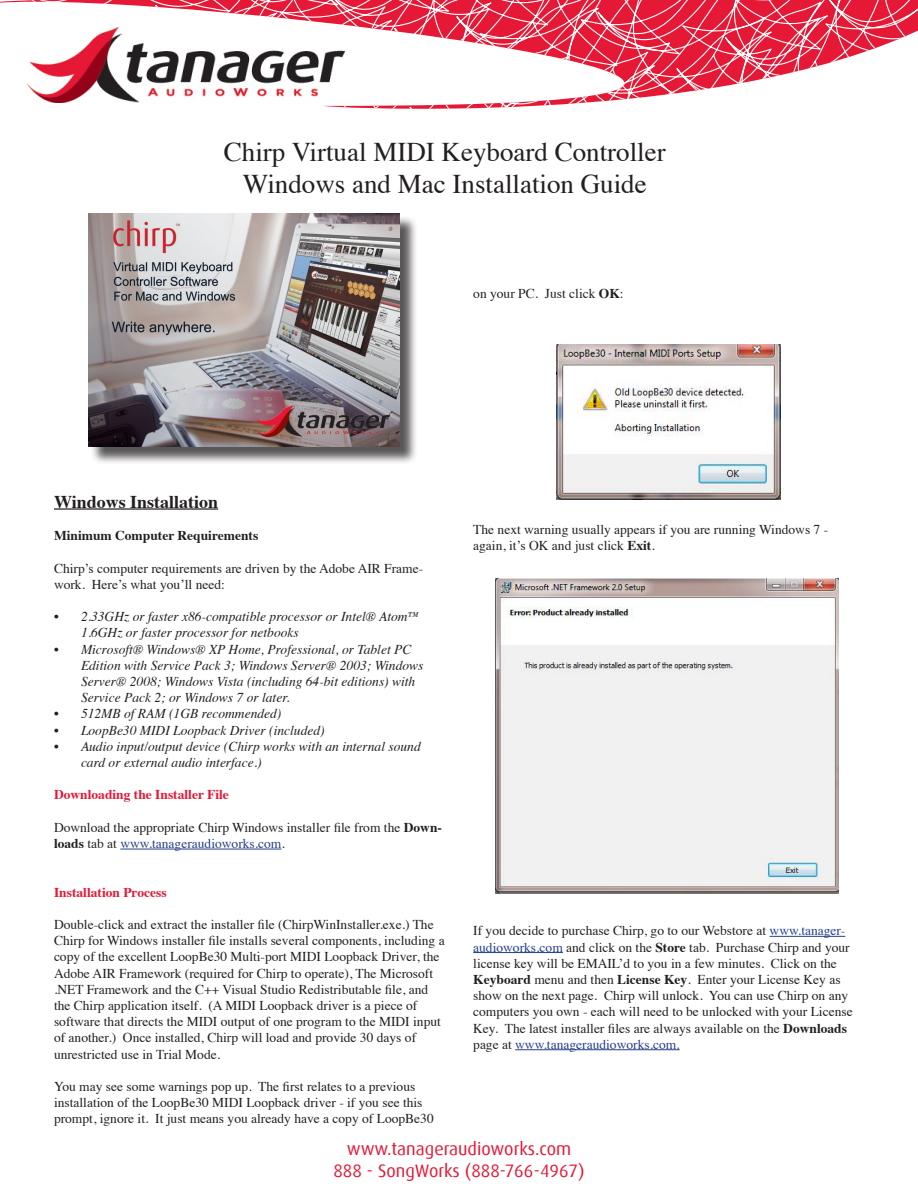
<style>
.page{position:relative;width:918px;height:1188px;background:#fff}
.page>*{position:absolute;margin:0;border:0;box-sizing:border-box;transform-origin:0 0}
.t1{font:27px "Times";color:#231f20}
.t2{font:18px "Dax";color:#e51836}
.t3{font:700 18px "Times";color:#231f20}
.t4{font:13.5px/16.2px "Times";color:#231f20}
.t5{font:italic 13.5px/16.2px "Times";color:#231f20}
.t6{font:700 13.5px "Times";color:#e51836}
.t7{font:700 13.5px "Times";color:#231f20}
.s1{font-weight:700}
.s2{color:#253f8e}
</style>
<div class="page">
<hr style="left:54px;top:508px;width:164px;height:2px;background:#231f20">
<hr style="left:120px;top:849px;width:161px;height:1px;background:#253f8e">
<svg style="left:0;top:0;width:918px;height:109px"></svg>
<img style="left:27px;top:27px;width:318px;height:76px">
<div style="left:90px;top:216px;width:328px;height:249px;background:#231f20;opacity:.75"></div>
<img style="left:88px;top:213px;width:311px;height:234px">
<img style="left:557px;top:344px;width:223px;height:156px">
<img style="left:495px;top:579px;width:344px;height:314px">
<hr style="left:770px;top:936px;width:75px;height:1px;background:#253f8e">
<hr style="left:473px;top:952px;width:90px;height:1px;background:#253f8e">
<hr style="left:515px;top:1049px;width:165px;height:1px;background:#253f8e">
<p class="t1" style="left:224px;top:126px;width:443px">Chirp Virtual MIDI Keyboard Controller</p>
<p class="t1" style="left:243px;top:159px;width:405px">Windows and Mac Installation Guide</p>
<p class="t4" style="left:473px;top:284px;width:152px">on your PC. Just click <span class="s1">OK</span>:</p>
<p class="t3" style="left:54px;top:485px;width:166px">Windows Installation</p>
<p class="t7" style="left:54px;top:523px;width:206px">Minimum Computer Requirements</p>
<p class="t4" style="left:54px;top:559px;width:371px">Chirp’s computer requirements are driven by the Adobe AIR Frame&shy;work. Here’s what you’ll need:</p>
<p class="t5" style="left:81px;top:608px;width:341px;text-indent:-27px">• 2.33GHz or faster x86-compatible processor or Intel® Atom™<br>1.6GHz or faster processor for netbooks</p>
<p class="t5" style="left:81px;top:640px;width:344px;text-indent:-27px">• Microsoft® Windows® XP Home, Professional, or Tablet PC Edition with Service Pack 3; Windows Server® 2003; Windows Server® 2008; Windows Vista (including 64-bit editions) with Service Pack 2; or Windows 7 or later.</p>
<p class="t5" style="left:54px;top:705px;width:229px">• 512MB of RAM (1GB recommended)</p>
<p class="t5" style="left:54px;top:721px;width:272px">• LoopBe30 MIDI Loopback Driver (included)</p>
<p class="t5" style="left:81px;top:737px;width:341px;text-indent:-27px">• Audio input/output device (Chirp works with an internal sound card or external audio interface.)</p>
<p class="t6" style="left:54px;top:782px;width:176px">Downloading the Installer File</p>
<p class="t4" style="left:54px;top:818px;width:390px">Download the appropriate Chirp Windows installer file from the <span class="s1">Down&shy;loads</span> tab at <span class="s2">www.tanageraudioworks.com</span>.</p>
<p class="t6" style="left:54px;top:879px;width:114px">Installation Process</p>
<p class="t4" style="left:54px;top:915px;width:392px">Double-click and extract the installer file (ChirpWinInstaller.exe.) The Chirp for Windows installer file installs several components, including a copy of the excellent LoopBe30 Multi-port MIDI Loopback Driver, the Adobe AIR Framework (required for Chirp to operate), The Microsoft .NET Framework and the C++ Visual Studio Redistributable file, and the Chirp application itself. (A MIDI Loopback driver is a piece of software that directs the MIDI output of one program to the MIDI input of another.) Once installed, Chirp will load and provide 30 days of unrestricted use in Trial Mode.</p>
<p class="t4" style="left:54px;top:1077px;width:381px">You may see some warnings pop up. The first relates to a previous installation of the LoopBe30 MIDI Loopback driver - if you see this prompt, ignore it. It just means you already have a copy of LoopBe30</p>
<p class="t4" style="left:473px;top:520px;width:357px">The next warning usually appears if you are running Windows 7 - again, it’s OK and just click <span class="s1">Exit</span>.</p>
<p class="t4" style="left:473px;top:922px;width:381px">If you decide to purchase Chirp, go to our Webstore at <span class="s2">www.tanager&shy;audioworks.com</span> and click on the <span class="s1">Store</span> tab. Purchase Chirp and your license key will be EMAIL’d to you in a few minutes. Click on the <span class="s1">Keyboard</span> menu and then <span class="s1">License Key</span>. Enter your License Key as show on the next page. Chirp will unlock. You can use Chirp on any computers you own - each will need to be unlocked with your License Key. The latest installer files are always available on the <span class="s1">Downloads </span>page at <span class="s2">www.tanageraudioworks.com.</span></p>
<p class="t2" style="left:347px;top:1139px;width:226px">www.tanageraudioworks.com</p>
<p class="t2" style="left:333px;top:1161px;width:253px">888 - SongWorks (888-766-4967)</p>
</div>
